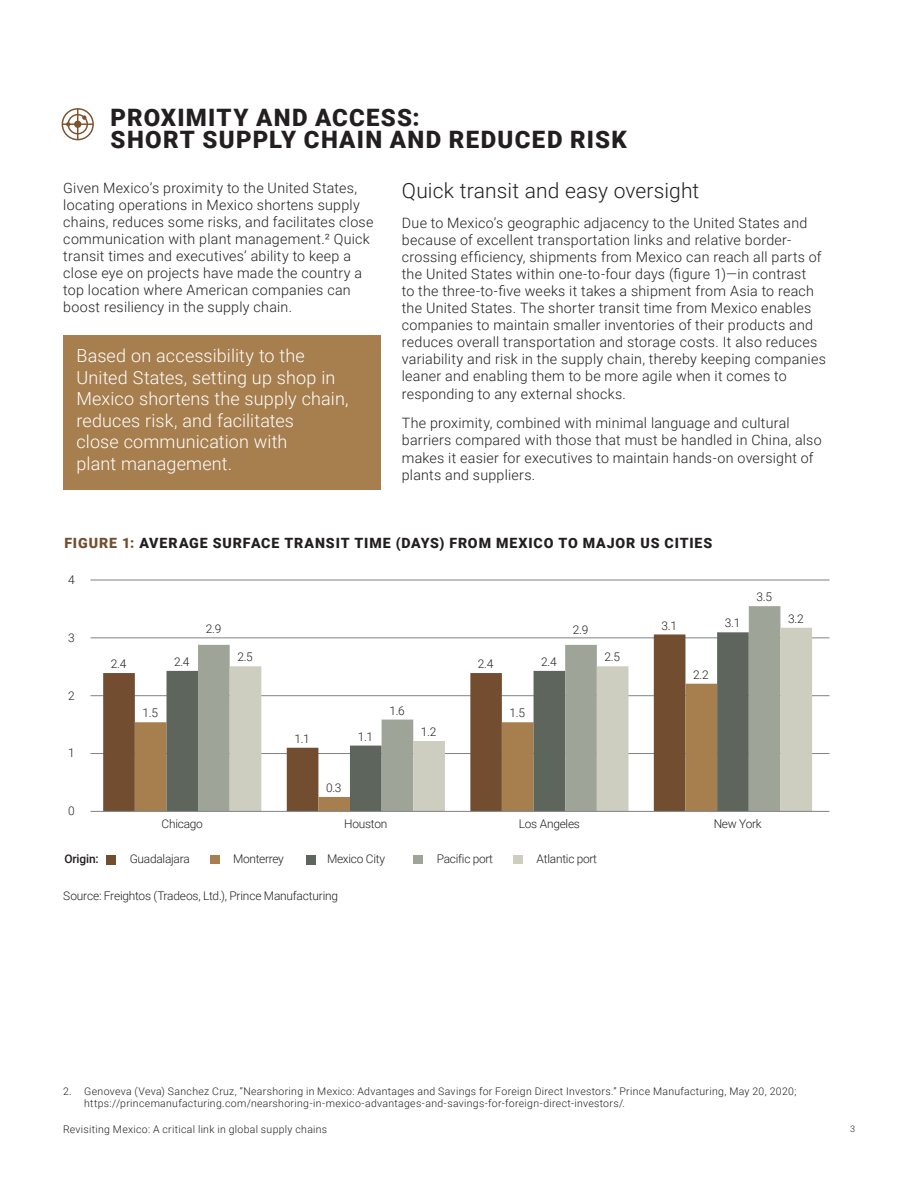
<style>
.page{position:relative;width:918px;height:1188px;background:#fff}
.page>*{position:absolute;margin:0;border:0;box-sizing:border-box;transform-origin:0 0}
.Body{font:900 24px/21.6px "Roboto";letter-spacing:.055em;color:#231f20}
.Body-2{font:300 21px "Roboto";letter-spacing:.005em;color:#231f20}
.Intro_text{font:300 18px/21.6px "Roboto";letter-spacing:.005em;color:#fff}
.Body-3{font:300 14.25px/17.1px "Roboto";letter-spacing:.015em;color:#231f20}
.t1{font:900 14.1px "Roboto";letter-spacing:.065em;color:#231f20}
.t2{font:300 12px "Roboto";letter-spacing:-.02em;color:#231f20}
.t3{font:500 12px "Roboto";letter-spacing:-.01em;color:#231f20}
.Note{font:300 10.5px/12px "Roboto";letter-spacing:.03em;color:#231f20}
.t4{font:300 9px "Roboto";color:#231f20}
.s1{color:#734d30}
</style>
<div class="page">
<div style="left:63px;top:335px;width:318px;height:154px;background:#a77e4e"></div>
<hr style="left:90px;top:580px;width:739px;height:1px;background:#808285">
<hr style="left:90px;top:638px;width:739px;height:1px;background:#808285">
<hr style="left:90px;top:695px;width:739px;height:1px;background:#808285">
<hr style="left:90px;top:753px;width:739px;height:1px;background:#808285">
<svg style="left:103px;top:637px;width:64px;height:174px;fill:#734d30"></svg>
<svg style="left:135px;top:684px;width:32px;height:127px;fill:#a77e4e"></svg>
<svg style="left:167px;top:637px;width:31px;height:174px;fill:#5d655d"></svg>
<svg style="left:198px;top:606px;width:582px;height:205px"></svg>
<svg style="left:230px;top:628px;width:582px;height:183px"></svg>
<div style="left:514px;top:855px;width:9px;height:9px;background:#cdcdc0"></div>
<div style="left:306px;top:855px;width:9px;height:9px;background:#5d655d"></div>
<div style="left:210px;top:855px;width:9px;height:9px;background:#a77e4e"></div>
<div style="left:413px;top:855px;width:10px;height:9px;background:#9fa498"></div>
<div style="left:107px;top:855px;width:9px;height:9px;background:#734d30"></div>
<hr style="left:90px;top:811px;width:739px;height:1px;background:#808285">
<svg style="left:62px;top:108px;width:32px;height:32px"></svg>
<p class="Body" style="left:111px;top:106px;width:518px">PROXIMITY AND ACCESS:<br>SHORT SUPPLY CHAIN AND REDUCED RISK</p>
<p class="Body-3" style="left:63px;top:178px;width:312px">Given Mexico’s proximity to the United States, locating operations in Mexico shortens supply chains, reduces some risks, and facilitates close communication with plant management.² Quick transit times and executives’ ability to keep a close eye on projects have made the country a top location where American companies can boost resiliency in the supply chain.</p>
<p class="Intro_text" style="left:76px;top:344px;width:274px">Based on accessibility to the<br>United States, setting up shop in<br>Mexico shortens the supply chain, reduces risk, and facilitates<br>close communication with<br>plant management.</p>
<p class="Body-2" style="left:402px;top:175px;width:299px">Quick transit and easy oversight</p>
<p class="Body-3" style="left:402px;top:213px;width:426px">Due to Mexico’s geographic adjacency to the United States and because of excellent transportation links and relative border&shy;crossing efficiency, shipments from Mexico can reach all parts of the United States within one-to-four days (figure 1)—in contrast<br>to the three-to-five weeks it takes a shipment from Asia to reach the United States. The shorter transit time from Mexico enables companies to maintain smaller inventories of their products and reduces overall transportation and storage costs. It also reduces variability and risk in the supply chain, thereby keeping companies leaner and enabling them to be more agile when it comes to responding to any external shocks.</p>
<p class="Body-3" style="left:402px;top:414px;width:421px">The proximity, combined with minimal language and cultural barriers compared with those that must be handled in China, also makes it easier for executives to maintain hands-on oversight of plants and suppliers.</p>
<p class="t1" style="left:64px;top:534px;width:649px"><span class="s1">FIGURE 1:</span> AVERAGE SURFACE TRANSIT TIME (DAYS) FROM MEXICO TO MAJOR US CITIES</p>
<p class="t2" style="left:68px;top:571px;width:8px">4</p>
<p class="t2" style="left:68px;top:629px;width:8px">3</p>
<p class="t2" style="left:68px;top:687px;width:8px">2</p>
<p class="t2" style="left:68px;top:745px;width:8px">1</p>
<p class="t2" style="left:68px;top:803px;width:8px">0</p>
<p class="t2" style="left:206px;top:620px;width:17px">2.9</p>
<p class="t2" style="left:573px;top:621px;width:17px">2.9</p>
<p class="t2" style="left:237px;top:649px;width:17px">2.5</p>
<p class="t2" style="left:174px;top:653px;width:17px">2.4</p>
<p class="t2" style="left:111px;top:656px;width:17px">2.4</p>
<p class="t2" style="left:478px;top:656px;width:17px">2.4</p>
<p class="t2" style="left:142px;top:705px;width:17px">1.5</p>
<p class="t2" style="left:294px;top:730px;width:17px">1.1</p>
<p class="t2" style="left:326px;top:780px;width:17px">0.3</p>
<p class="t2" style="left:358px;top:728px;width:17px">1.1</p>
<p class="t2" style="left:389px;top:702px;width:17px">1.6</p>
<p class="t2" style="left:421px;top:723px;width:17px">1.2</p>
<p class="t2" style="left:510px;top:705px;width:17px">1.5</p>
<p class="t2" style="left:541px;top:653px;width:17px">2.4</p>
<p class="t2" style="left:605px;top:649px;width:17px">2.5</p>
<p class="t2" style="left:662px;top:617px;width:17px">3.1</p>
<p class="t2" style="left:693px;top:666px;width:17px">2.2</p>
<p class="t2" style="left:725px;top:615px;width:17px">3.1</p>
<p class="t2" style="left:757px;top:589px;width:17px">3.5</p>
<p class="t2" style="left:162px;top:815px;width:43px">Chicago</p>
<p class="t2" style="left:344px;top:815px;width:44px">Houston</p>
<p class="t2" style="left:519px;top:815px;width:63px">Los Angeles</p>
<p class="t2" style="left:714px;top:815px;width:50px">New York</p>
<p class="t3" style="left:64px;top:850px;width:36px">Origin:</p>
<p class="t2" style="left:130px;top:850px;width:61px">Guadalajara</p>
<p class="t2" style="left:233px;top:850px;width:52px">Monterrey</p>
<p class="t2" style="left:327px;top:850px;width:60px">Mexico City</p>
<p class="t2" style="left:437px;top:850px;width:58px">Pacific port</p>
<p class="t2" style="left:537px;top:850px;width:62px">Atlantic port</p>
<p class="t2" style="left:63px;top:887px;width:276px">Source: Freightos (Tradeos, Ltd.), Prince Manufacturing</p>
<p class="t2" style="left:788px;top:610px;width:17px">3.2</p>
<p class="Note" style="left:84px;top:1085px;width:714px;text-indent:-21px">2. Genoveva (Veva) Sanchez Cruz, “Nearshoring in Mexico: Advantages and Savings for Foreign Direct Investors.” Prince Manufacturing, May 20, 2020; https://princemanufacturing.com/nearshoring-in-mexico-advantages-and-savings-for-foreign-direct-investors/.</p>
<p class="Note" style="left:63px;top:1123px;width:266px">Revisiting Mexico: A critical link in global supply chains</p>
<p class="t4" style="left:850px;top:1122px;width:6px">3</p>
</div>
